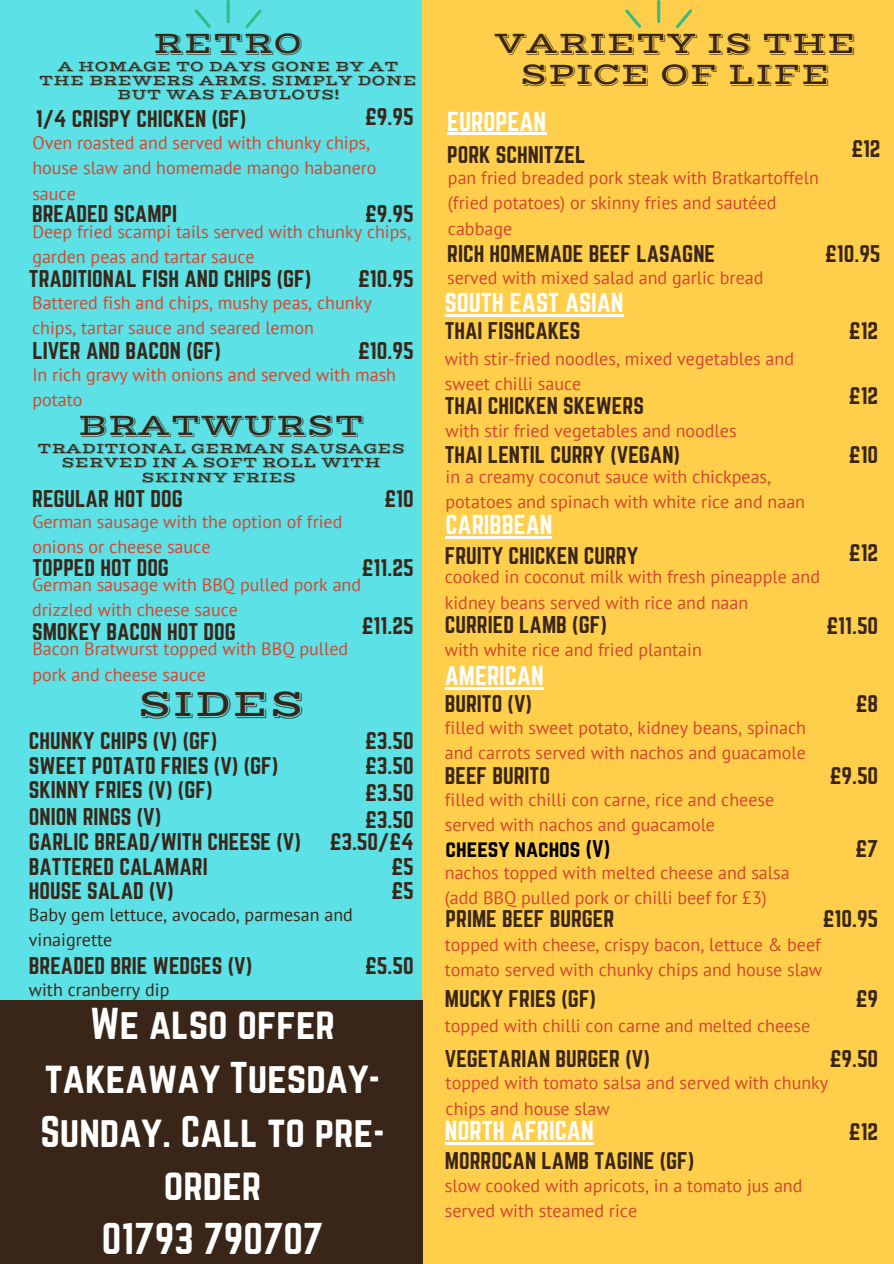
<style>
.page{position:relative;width:894px;height:1264px;background:#fff}
.page>*{position:absolute;margin:0;border:0;box-sizing:border-box;transform-origin:0 0}
.t1{font:39.45px "Vast Shadow";color:#392618}
.t2{font:39px/53.7px "Norwester";color:#fff;text-align:center}
.t3{font:31.5px/30.6px "Vast Shadow";color:#392618;text-align:center}
.t4{font:24px "Norwester";color:#fff}
.t5{font:21.15px/24.6px "Norwester";color:#392618}
.t6{font:21.15px "Norwester";color:#000}
.t7{font:18px/25.2px "PT Sans";color:#d3462e}
.t8{font:18px/25.2px "PT Sans";color:#392618}
.t9{font:15px/14.2px "Vast Shadow";color:#392618;text-align:center}
</style>
<div class="page">
<div style="left:0;top:0;width:893px;height:1263px;background:#5ce1e6"></div>
<div style="left:423px;top:0;width:470px;height:1263px;background:#ffce4b"></div>
<hr style="left:227px;top:0;width:3px;height:23px;background:#35bc85;border-radius:2px">
<svg style="left:245px;top:9px;width:17px;height:19px"></svg>
<svg style="left:195px;top:9px;width:16px;height:19px"></svg>
<hr style="left:657px;top:0;width:3px;height:23px;background:#35bc85;border-radius:2px">
<svg style="left:676px;top:9px;width:16px;height:19px"></svg>
<svg style="left:625px;top:9px;width:16px;height:19px"></svg>
<hr style="left:447px;top:133px;width:99px;height:2px;background:#fff">
<hr style="left:444px;top:314px;width:179px;height:2px;background:#fff">
<hr style="left:445px;top:536px;width:107px;height:2px;background:#fff">
<hr style="left:444px;top:687px;width:99px;height:3px;background:#fff">
<hr style="left:444px;top:1141px;width:149px;height:3px;background:#fff">
<div style="left:0;top:1000px;width:422px;height:263px;background:#392618"></div>
<h3 class="t3" style="left:153px;top:29px;width:151px">RETRO</h3>
<p class="t9" style="left:39px;top:59px;width:379px">A HOMAGE TO DAYS GONE BY AT<br>THE BREWERS ARMS. SIMPLY DONE<br>BUT WAS FABULOUS!</p>
<p class="t5" style="left:36px;top:107px;width:212px">1/4 CRISPY CHICKEN (GF)</p>
<p class="t5" style="left:365px;top:106px;width:50px">£9.95</p>
<p class="t7" style="left:32px;top:130px;width:345px">Oven roasted and served with chunky chips, house slaw and homemade mango habanero sauce</p>
<p class="t5" style="left:32px;top:202px;width:146px">BREADED SCAMPI</p>
<p class="t5" style="left:365px;top:202px;width:50px">£9.95</p>
<p class="t7" style="left:32px;top:219px;width:380px">Deep fried scampi tails served with chunky chips, garden peas and tartar sauce</p>
<p class="t5" style="left:29px;top:267px;width:284px">TRADITIONAL FISH AND CHIPS (GF)</p>
<p class="t5" style="left:358px;top:267px;width:57px">£10.95</p>
<p class="t7" style="left:32px;top:290px;width:341px">Battered fish and chips, mushy peas, chunky chips, tartar sauce and seared lemon</p>
<p class="t5" style="left:32px;top:339px;width:190px">LIVER AND BACON (GF)</p>
<p class="t5" style="left:358px;top:339px;width:57px">£10.95</p>
<p class="t7" style="left:32px;top:361px;width:365px">In rich gravy with onions and served with mash potato</p>
<h3 class="t3" style="left:78px;top:411px;width:288px">BRATWURST</h3>
<p class="t9" style="left:38px;top:441px;width:369px">TRADITIONAL GERMAN SAUSAGES<br>SERVED IN A SOFT ROLL WITH<br>SKINNY FRIES</p>
<p class="t5" style="left:32px;top:487px;width:152px">REGULAR HOT DOG</p>
<p class="t7" style="left:32px;top:508px;width:311px">German sausage with the option of fried onions or cheese sauce</p>
<p class="t5" style="left:384px;top:487px;width:31px">£10</p>
<p class="t5" style="left:32px;top:556px;width:138px">TOPPED HOT DOG</p>
<p class="t5" style="left:362px;top:556px;width:53px">£11.25</p>
<p class="t7" style="left:32px;top:571px;width:330px">German sausage with BBQ pulled pork and drizzled with cheese sauce</p>
<p class="t5" style="left:362px;top:614px;width:53px">£11.25</p>
<p class="t5" style="left:32px;top:620px;width:205px">SMOKEY BACON HOT DOG</p>
<p class="t7" style="left:32px;top:636px;width:317px">Bacon Bratwurst topped with BBQ pulled pork and cheese sauce</p>
<h1 class="t1" style="left:138px;top:680px;width:168px">SIDES</h1>
<p class="t5" style="left:29px;top:729px;width:190px">CHUNKY CHIPS (V) (GF)</p>
<p class="t5" style="left:365px;top:729px;width:50px">£3.50</p>
<p class="t5" style="left:29px;top:754px;width:251px">SWEET POTATO FRIES (V) (GF)</p>
<p class="t5" style="left:365px;top:752px;width:50px;line-height:27px">£3.50 £3.50</p>
<p class="t5" style="left:29px;top:778px;width:185px">SKINNY FRIES (V) (GF)</p>
<p class="t5" style="left:29px;top:805px;width:273px">ONION RINGS (V)<br>GARLIC BREAD/WITH CHEESE (V)<br>BATTERED CALAMARI<br>HOUSE SALAD (V)</p>
<p class="t5" style="left:365px;top:808px;width:50px">£3.50</p>
<p class="t5" style="left:391px;top:855px;width:24px">£5</p>
<p class="t5" style="left:329px;top:830px;width:85px">£3.50/£4</p>
<p class="t5" style="left:391px;top:879px;width:24px">£5</p>
<p class="t8" style="left:29px;top:901px;width:325px">Baby gem lettuce, avocado, parmesan and vinaigrette</p>
<p class="t5" style="left:29px;top:953px;width:225px">BREADED BRIE WEDGES (V)</p>
<p class="t8" style="left:29px;top:977px;width:142px">with cranberry dip</p>
<p class="t5" style="left:365px;top:953px;width:50px">£5.50</p>
<h2 class="t2" style="left:40px;top:998px;width:346px">We also offer takeaway Tuesday-<br>Sunday. Call to pre&shy;order<br>01793 790707</h2>
<h3 class="t3" style="left:494px;top:29px;width:364px">VARIETY IS THE<br>SPICE OF LIFE</h3>
<h3 class="t4" style="left:447px;top:110px;width:100px">EUROPEAN</h3>
<p class="t5" style="left:447px;top:143px;width:140px">PORK SCHNITZEL</p>
<p class="t7" style="left:448px;top:165px;width:372px">pan fried breaded pork steak with Bratkartoffeln (fried potatoes) or skinny fries and sautéed cabbage</p>
<p class="t5" style="left:851px;top:137px;width:31px">£12</p>
<p class="t5" style="left:447px;top:242px;width:269px">RICH HOMEMADE BEEF LASAGNE</p>
<p class="t5" style="left:825px;top:242px;width:57px">£10.95</p>
<p class="t7" style="left:447px;top:264px;width:318px">served with mixed salad and garlic bread</p>
<h3 class="t4" style="left:444px;top:291px;width:180px">SOUTH EAST ASIAN</h3>
<p class="t7" style="left:444px;top:345px;width:350px">with stir-fried noodles, mixed vegetables and sweet chilli sauce</p>
<p class="t5" style="left:444px;top:319px;width:137px">THAI FISHCAKES</p>
<p class="t5" style="left:848px;top:319px;width:31px">£12</p>
<p class="t5" style="left:848px;top:384px;width:31px">£12</p>
<p class="t5" style="left:444px;top:394px;width:200px">THAI CHICKEN SKEWERS</p>
<p class="t7" style="left:445px;top:417px;width:292px">with stir fried vegetables and noodles</p>
<p class="t5" style="left:444px;top:443px;width:237px">THAI LENTIL CURRY (VEGAN)</p>
<p class="t5" style="left:848px;top:443px;width:31px">£10</p>
<p class="t7" style="left:445px;top:463px;width:361px">in a creamy coconut sauce with chickpeas, potatoes and spinach with white rice and naan</p>
<p class="t5" style="left:444px;top:544px;width:195px">FRUITY CHICKEN CURRY</p>
<p class="t7" style="left:444px;top:564px;width:376px">cooked in coconut milk with fresh pineapple and kidney beans served with rice and naan</p>
<h3 class="t4" style="left:445px;top:513px;width:108px">CARIBBEAN</h3>
<p class="t5" style="left:848px;top:541px;width:31px">£12</p>
<p class="t5" style="left:444px;top:613px;width:163px">CURRIED LAMB (GF)</p>
<p class="t5" style="left:826px;top:614px;width:53px">£11.50</p>
<p class="t7" style="left:444px;top:636px;width:258px">with white rice and fried plantain</p>
<h3 class="t4" style="left:444px;top:664px;width:100px">AMERICAN</h3>
<p class="t5" style="left:444px;top:692px;width:89px">BURITO (V)</p>
<p class="t7" style="left:444px;top:714px;width:362px">filled with sweet potato, kidney beans, spinach and carrots served with nachos and guacamole</p>
<p class="t5" style="left:855px;top:692px;width:24px">£8</p>
<p class="t5" style="left:444px;top:764px;width:107px">BEEF BURITO</p>
<p class="t5" style="left:829px;top:764px;width:50px">£9.50</p>
<p class="t7" style="left:444px;top:786px;width:331px">filled with chilli con carne, rice and cheese served with nachos and guacamole</p>
<p class="t6" style="left:445px;top:838px;width:166px">cheesy nachos (V)</p>
<p class="t7" style="left:444px;top:859px;width:346px">nachos topped with melted cheese and salsa (add BBQ pulled pork or chilli beef for £3)</p>
<p class="t5" style="left:855px;top:837px;width:24px">£7</p>
<p class="t5" style="left:445px;top:907px;width:170px">PRIME BEEF BURGER</p>
<p class="t5" style="left:822px;top:907px;width:57px">£10.95</p>
<p class="t7" style="left:444px;top:931px;width:379px">topped with cheese, crispy bacon, lettuce &amp; beef tomato served with chunky chips and house slaw</p>
<p class="t5" style="left:444px;top:987px;width:153px">MUCKY FRIES (GF)</p>
<p class="t7" style="left:444px;top:1012px;width:367px">topped with chilli con carne and melted cheese</p>
<p class="t5" style="left:855px;top:987px;width:24px">£9</p>
<p class="t5" style="left:444px;top:1047px;width:206px">VEGETARIAN BURGER (V)</p>
<p class="t5" style="left:829px;top:1047px;width:50px">£9.50</p>
<p class="t7" style="left:445px;top:1070px;width:384px">topped with tomato salsa and served with chunky chips and house slaw</p>
<h3 class="t4" style="left:444px;top:1118px;width:150px">NORTH AFRICAN</h3>
<p class="t5" style="left:444px;top:1149px;width:251px">MORROCAN LAMB TAGINE (GF)</p>
<p class="t5" style="left:848px;top:1119px;width:31px">£12</p>
<p class="t7" style="left:444px;top:1172px;width:359px">slow cooked with apricots, in a tomato jus and served with steamed rice</p>
</div>
